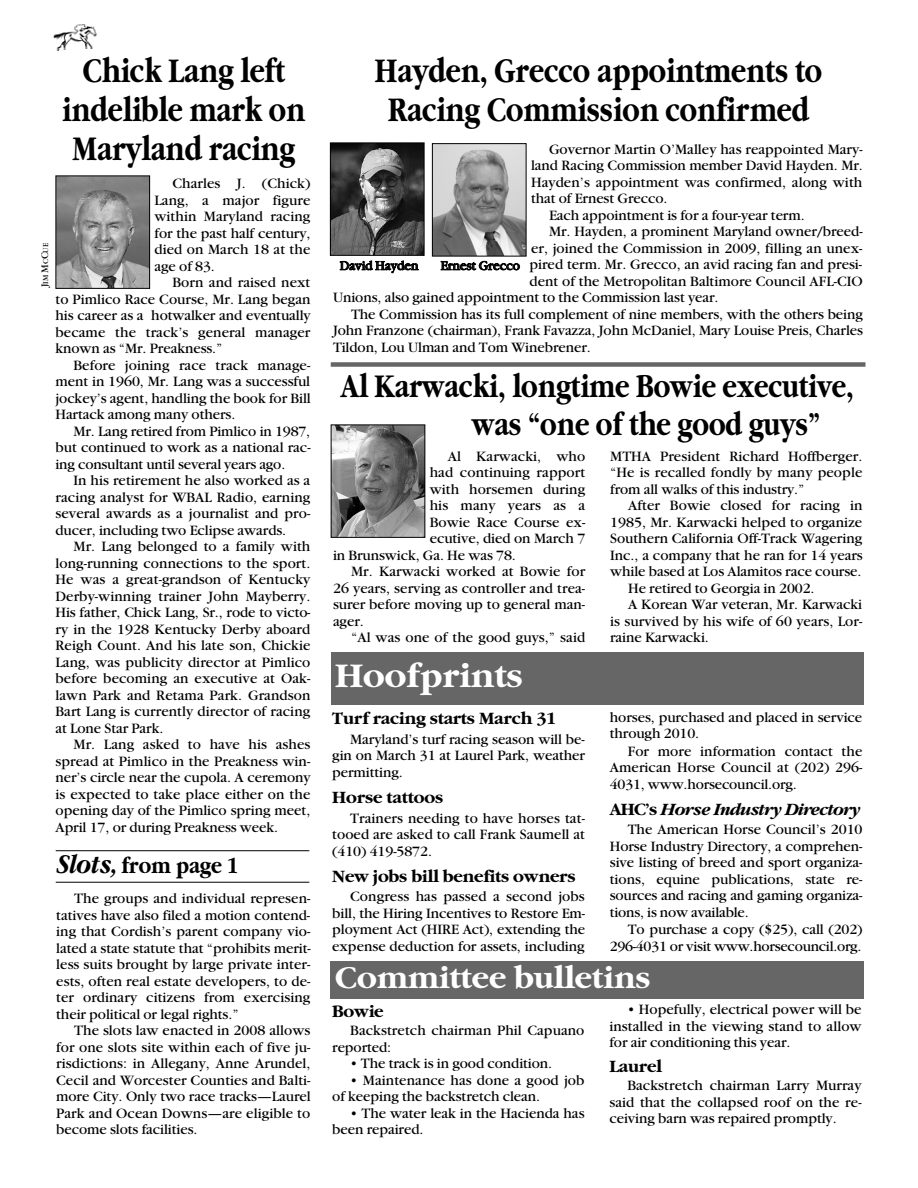
<style>
.page{position:relative;width:918px;height:1188px;background:#fff}
.page>*{position:absolute;margin:0;border:0;box-sizing:border-box;transform-origin:0 0}
.t1{font:700 36px/39px "Garamond";color:#000;text-align:center;scale:.8 1}
.t2{font:700 36px "Garamond";color:#fff}
.t3{font:700 34.5px/37.5px "Garamond";color:#000;scale:.8 1}
.t4{font:700 33px "Garamond";color:#fff}
.t5{font:700 24px "Garamond";color:#000;scale:.87 1}
.t6{font:700 18px "Garamond";letter-spacing:-.01em;color:#000}
.t7{font:italic 700 18px "Garamond";letter-spacing:-.045em;color:#000}
.t8{font:15px/16.5px "Garamond";letter-spacing:-.005em;color:#000;text-align:justify}
.t9{font:13.5px "Garamond";letter-spacing:-.01em;color:#000}
.t10{font:7.8px "Garamond";color:#000}
.s1{font-size:10.5px}
.s2{font-style:italic;font-size:28.5px}
.s3{font-style:normal}
</style>
<div class="page">
<img style="left:53px;top:24px;width:44px;height:26px">
<div style="left:331px;top:962px;width:533px;height:37px;background:#666"></div>
<img style="left:332px;top:145px;width:90px;height:109px">
<div style="left:330px;top:143px;width:94px;height:113px;border:1px solid #000"></div>
<img style="left:434px;top:145px;width:90px;height:109px">
<div style="left:432px;top:143px;width:94px;height:113px;border:1px solid #000"></div>
<img style="left:58px;top:178px;width:90px;height:109px">
<div style="left:56px;top:176px;width:94px;height:113px;border:1px solid #000"></div>
<div style="left:331px;top:652px;width:532px;height:53px;background:#666"></div>
<div style="left:331px;top:362px;width:535px;height:5px;background:#666"></div>
<img style="left:333px;top:426px;width:90px;height:110px">
<div style="left:331px;top:424px;width:94px;height:114px;border:1px solid #000"></div>
<hr style="left:56px;top:850px;width:253px;height:1px;background:#000">
<hr style="left:56px;top:882px;width:253px;height:1px;background:#000">
<h1 class="t1" style="left:62px;top:50px;width:305px">Chick Lang left indelible mark on<br>Maryland racing</h1>
<p class="t8" style="left:154px;top:177px;width:158px;text-indent:18px">Charles J. (Chick)<br>Lang, a major figure within Maryland racing for the past half century, died on March 18 at the age of 83.</p>
<p class="t8" style="left:56px;top:276px;width:257px;text-indent:117px">Born and raised next to Pimlico Race Course, Mr. Lang began his career as a hotwalker and eventually became the track’s general manager known as “Mr. Preakness.”</p>
<p class="t8" style="left:56px;top:358px;width:257px;text-indent:18px">Before joining race track manage&shy;ment in 1960, Mr. Lang was a successful jockey’s agent, handling the book for Bill Hartack among many others.</p>
<p class="t8" style="left:56px;top:424px;width:257px;text-indent:18px">Mr. Lang retired from Pimlico in 1987, but continued to work as a national rac&shy;ing consultant until several years ago.</p>
<p class="t8" style="left:56px;top:474px;width:256px;text-indent:18px">In his retirement he also worked as a racing analyst for WBAL Radio, earning several awards as a journalist and pro&shy;ducer, including two Eclipse awards.</p>
<p class="t8" style="left:56px;top:540px;width:257px;text-indent:18px">Mr. Lang belonged to a family with long-running connections to the sport.<br>He was a great-grandson of Kentucky Derby-winning trainer John Mayberry.<br>His father, Chick Lang, Sr., rode to victo&shy;ry in the 1928 Kentucky Derby aboard Reigh Count. And his late son, Chickie Lang, was publicity director at Pimlico before becoming an executive at Oak&shy;lawn Park and Retama Park. Grandson Bart Lang is currently director of racing at Lone Star Park.</p>
<p class="t8" style="left:56px;top:738px;width:257px;text-indent:18px">Mr. Lang asked to have his ashes spread at Pimlico in the Preakness win&shy;ner’s circle near the cupola. A ceremony is expected to take place either on the opening day of the Pimlico spring meet, April 17, or during Preakness week.</p>
<p class="t10" style="left:43px;top:287px;width:45px;rotate:-90deg"><span class="s1">J</span>IM <span class="s1">M</span>C<span class="s1">C</span>UE</p>
<h3 class="t5" style="left:56px;top:851px;width:212px"><span class="s2">Slots,</span> from page 1</h3>
<p class="t8" style="left:56px;top:892px;width:256px;text-indent:18px">The groups and individual represen&shy;tatives have also filed a motion contend&shy;ing that Cordish’s parent company vio&shy;lated a state statute that “prohibits merit&shy;less suits brought by large private inter&shy;ests, often real estate developers, to de&shy;ter ordinary citizens from exercising their political or legal rights.”</p>
<p class="t8" style="left:56px;top:1024px;width:256px;text-indent:18px">The slots law enacted in 2008 allows for one slots site within each of five ju&shy;risdictions: in Allegany, Anne Arundel, Cecil and Worcester Counties and Balti&shy;more City. Only two race tracks—Laurel Park and Ocean Downs—are eligible to become slots facilities.</p>
<h1 class="t1" style="left:375px;top:50px;width:561px">Hayden, Grecco appointments to<br>Racing Commission confirmed</h1>
<p class="t8" style="left:549px;top:142px;width:315px">Governor Martin O’Malley has reappointed Mary-</p>
<p class="t8" style="left:531px;top:159px;width:333px">land Racing Commission member David Hayden. Mr.</p>
<p class="t8" style="left:531px;top:175px;width:333px">Hayden’s appointment was confirmed, along with</p>
<p class="t8" style="left:531px;top:192px;width:138px">that of Ernest Grecco.</p>
<p class="t8" style="left:549px;top:208px;width:257px">Each appointment is for a four-year term.</p>
<p class="t8" style="left:549px;top:225px;width:315px">Mr. Hayden, a prominent Maryland owner/breed-</p>
<p class="t8" style="left:531px;top:241px;width:333px">er, joined the Commission in 2009, filling an unex-</p>
<p class="t8" style="left:530px;top:258px;width:334px">pired term. Mr. Grecco, an avid racing fan and presi-</p>
<p class="t8" style="left:530px;top:274px;width:335px">dent of the Metropolitan Baltimore Council AFL-CIO</p>
<p class="t8" style="left:333px;top:291px;width:387px">Unions, also gained appointment to the Commission last year.</p>
<p class="t8" style="left:351px;top:307px;width:514px">The Commission has its full complement of nine members, with the others being</p>
<p class="t8" style="left:333px;top:324px;width:532px">John Franzone (chairman), Frank Favazza, John McDaniel, Mary Louise Preis, Charles</p>
<p class="t8" style="left:333px;top:340px;width:259px">Tildon, Lou Ulman and Tom Winebrener.</p>
<p class="t9" style="left:340px;top:261px;width:80px">David Hayden</p>
<p class="t9" style="left:441px;top:261px;width:81px">Ernest Grecco</p>
<h2 class="t3" style="left:472px;top:366px;width:479px;text-indent:-131px">Al Karwacki, longtime Bowie executive, was “one of the good guys”</h2>
<p class="t8" style="left:448px;top:449px;width:139px">Al Karwacki, who</p>
<p class="t8" style="left:430px;top:466px;width:157px">had continuing rapport</p>
<p class="t8" style="left:430px;top:482px;width:157px">with horsemen during</p>
<p class="t8" style="left:430px;top:499px;width:157px">his many years as a</p>
<p class="t8" style="left:430px;top:515px;width:157px">Bowie Race Course ex-</p>
<p class="t8" style="left:430px;top:532px;width:157px">ecutive, died on March 7</p>
<p class="t8" style="left:333px;top:548px;width:184px">in Brunswick, Ga. He was 78.</p>
<p class="t8" style="left:351px;top:565px;width:236px">Mr. Karwacki worked at Bowie for</p>
<p class="t8" style="left:333px;top:581px;width:254px">26 years, serving as controller and trea-</p>
<p class="t8" style="left:333px;top:598px;width:254px">surer before moving up to general man-</p>
<p class="t8" style="left:333px;top:614px;width:32px">ager.</p>
<p class="t8" style="left:351px;top:631px;width:236px">“Al was one of the good guys,” said</p>
<h1 class="t2" style="left:335px;top:654px;width:189px">Hoofprints</h1>
<p class="t6" style="left:332px;top:708px;width:226px">Turf racing starts March 31</p>
<p class="t8" style="left:332px;top:732px;width:254px;text-indent:18px">Maryland’s turf racing season will be&shy;gin on March 31 at Laurel Park, weather permitting.</p>
<p class="t6" style="left:332px;top:786px;width:113px">Horse tattoos</p>
<p class="t8" style="left:332px;top:811px;width:254px;text-indent:18px">Trainers needing to have horses tat&shy;tooed are asked to call Frank Saumell at (410) 419-5872.</p>
<p class="t6" style="left:332px;top:865px;width:245px">New jobs bill benefits owners</p>
<p class="t8" style="left:332px;top:890px;width:254px;text-indent:18px">Congress has passed a second jobs bill, the Hiring Incentives to Restore Em&shy;ployment Act (HIRE Act), extending the expense deduction for assets, including</p>
<p class="t8" style="left:610px;top:449px;width:254px">MTHA President Richard Hoffberger. “He is recalled fondly by many people from all walks of this industry.”</p>
<p class="t8" style="left:628px;top:499px;width:236px">After Bowie closed for racing in</p>
<p class="t8" style="left:610px;top:515px;width:254px">1985, Mr. Karwacki helped to organize</p>
<p class="t8" style="left:610px;top:532px;width:254px">Southern California Off-Track Wagering</p>
<p class="t8" style="left:610px;top:548px;width:254px">Inc., a company that he ran for 14 years</p>
<p class="t8" style="left:610px;top:565px;width:253px">while based at Los Alamitos race course.</p>
<p class="t8" style="left:628px;top:581px;width:188px">He retired to Georgia in 2002.</p>
<p class="t8" style="left:628px;top:598px;width:236px">A Korean War veteran, Mr. Karwacki</p>
<p class="t8" style="left:610px;top:614px;width:254px">is survived by his wife of 60 years, Lor-</p>
<p class="t8" style="left:610px;top:631px;width:100px">raine Karwacki.</p>
<p class="t8" style="left:610px;top:710px;width:254px">horses, purchased and placed in service through 2010.</p>
<p class="t8" style="left:610px;top:744px;width:254px;text-indent:18px">For more information contact the American Horse Council at (202) 296- 4031, www.horsecouncil.org.</p>
<p class="t7" style="left:610px;top:798px;width:252px"><span class="s3">AHC’s</span> Horse Industry Directory</p>
<p class="t8" style="left:610px;top:823px;width:254px;text-indent:18px">The American Horse Council’s 2010<br>Horse Industry Directory, a comprehen&shy;sive listing of breed and sport organiza&shy;tions, equine publications, state re&shy;sources and racing and gaming organiza&shy;tions, is now available.</p>
<p class="t8" style="left:610px;top:923px;width:254px;text-align:right">To purchase a copy ($25), call (202)<br>296-4031 or visit www.horsecouncil.org.</p>
<h3 class="t4" style="left:335px;top:957px;width:317px">Committee bulletins</h3>
<p class="t6" style="left:332px;top:1000px;width:53px">Bowie</p>
<p class="t8" style="left:332px;top:1024px;width:254px;text-indent:18px">Backstretch chairman Phil Capuano reported:</p>
<p class="t8" style="left:350px;top:1057px;width:204px">• The track is in good condition.</p>
<p class="t8" style="left:332px;top:1073px;width:254px;text-indent:18px">• Maintenance has done a good job of keeping the backstretch clean.</p>
<p class="t8" style="left:332px;top:1106px;width:254px;text-indent:18px">• The water leak in the Hacienda has been repaired.</p>
<p class="t8" style="left:609px;top:1003px;width:254px;text-indent:18px">• Hopefully, electrical power will be installed in the viewing stand to allow for air conditioning this year.</p>
<p class="t6" style="left:609px;top:1055px;width:54px">Laurel</p>
<p class="t8" style="left:609px;top:1079px;width:254px;text-indent:18px">Backstretch chairman Larry Murray said that the collapsed roof on the re&shy;ceiving barn was repaired promptly.</p>
</div>
